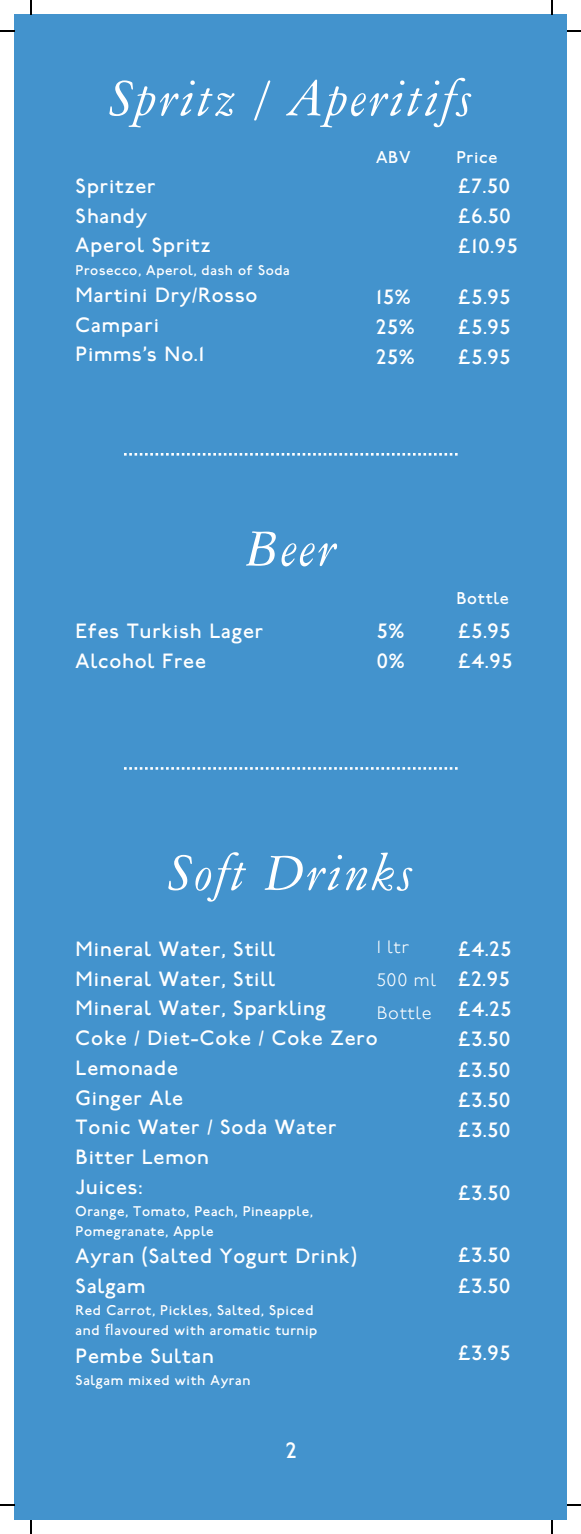
<style>
.page{position:relative;width:581px;height:1534px;background:#fff}
.page>*{position:absolute;margin:0;border:0;box-sizing:border-box;transform-origin:0 0}
.t1{font:italic 56px "American Garamond BT";letter-spacing:.04em;color:#fff}
.t2{font:23.28px "P22 Underground";color:#fff}
.t3{font:21.88px/29.8px "P22 Underground";letter-spacing:.04em;color:#fff}
.t4{font:300 18.03px/32.9px "P22 Underground GR Pro";letter-spacing:.04em;color:#fff}
.t5{font:18.03px "P22 Underground";letter-spacing:.04em;color:#fff}
.t6{font:14.88px/19.8px "P22 Underground";letter-spacing:.04em;color:#fff}
.s1{font-family:"Noto Sans"}
</style>
<div class="page">
<div style="left:14px;top:14px;width:553px;height:1506px;background:#4393cd"></div>
<svg style="left:124px;top:453px;width:333px;height:2px"></svg>
<svg style="left:124px;top:767px;width:333px;height:2px"></svg>
<svg style="left:30px;top:0;width:2px;height:14px"></svg>
<svg style="left:0;top:30px;width:14px;height:1px"></svg>
<svg style="left:551px;top:0;width:2px;height:14px"></svg>
<svg style="left:567px;top:30px;width:14px;height:1px"></svg>
<svg style="left:30px;top:1520px;width:2px;height:13px"></svg>
<svg style="left:0;top:1504px;width:14px;height:1px"></svg>
<svg style="left:551px;top:1520px;width:2px;height:13px"></svg>
<svg style="left:567px;top:1504px;width:14px;height:1px"></svg>
<h1 class="t1" style="left:110px;top:65px;width:364px">Spritz / Aperitifs</h1>
<p class="t3" style="left:76px;top:171px;width:136px">Spritzer<br>Shandy<br>Aperol Spritz</p>
<p class="t6" style="left:76px;top:260px;width:216px">Prosecco, Aperol, dash of Soda</p>
<p class="t3" style="left:76px;top:280px;width:183px">Martini Dry/Rosso<br>Campari<br>Pimms’s No.1</p>
<p class="t5" style="left:376px;top:146px;width:36px">ABV</p>
<p class="t3" style="left:376px;top:281px;width:40px">15%<br>25%<br>25%</p>
<p class="t5" style="left:456px;top:146px;width:42px">Price</p>
<p class="t3" style="left:458px;top:171px;width:61px">£7.50 £6.50 £10.95</p>
<p class="t3" style="left:458px;top:281px;width:54px;text-align:justify">£5.95 £5.95 £5.95</p>
<h1 class="t1" style="left:246px;top:515px;width:92px">Beer</h1>
<p class="t5" style="left:456px;top:587px;width:54px">Bottle</p>
<p class="t3" style="left:76px;top:616px;width:189px">Efes Turkish Lager<br>Alcohol Free</p>
<p class="t3" style="left:377px;top:616px;width:29px">5%<br>0%</p>
<p class="t3" style="left:458px;top:616px;width:56px">£5.95 £4.95</p>
<h1 class="t1" style="left:169px;top:839px;width:247px">Soft Drinks</h1>
<p class="t3" style="left:76px;top:934px;width:303px">Mineral Water, Still<br>Mineral Water, Still<br>Mineral Water, Sparkling<br>Coke / Diet-Coke / Coke Zero<br>Lemonade<br>Ginger Ale<br>Tonic Water / Soda Water<br>Bitter Lemon<br>Juices:</p>
<p class="t6" style="left:76px;top:1201px;width:239px">Orange, Tomato, Peach, Pineapple,<br>Pomegranate, Apple</p>
<p class="t3" style="left:76px;top:1241px;width:283px">Ayran (Salted Yogurt Drink)<br>Salgam</p>
<p class="t6" style="left:76px;top:1300px;width:243px">Red Carrot, Pickles, Salted, Spiced and <span class="s1">fl</span>avoured with aromatic turnip</p>
<p class="t3" style="left:76px;top:1340px;width:140px">Pembe Sultan</p>
<p class="t6" style="left:76px;top:1370px;width:176px">Salgam mixed with Ayran</p>
<p class="t4" style="left:377px;top:930px;width:61px">1 ltr<br>500 ml<br>Bottle</p>
<p class="t3" style="left:458px;top:933px;width:55px;text-align:justify">£4.25 £2.95 £4.25 £3.50 £3.50 £3.50 £3.50</p>
<p class="t3" style="left:458px;top:1178px;width:54px">£3.50</p>
<p class="t3" style="left:458px;top:1238px;width:54px;line-height:31.5px">£3.50 £3.50</p>
<p class="t3" style="left:458px;top:1338px;width:54px">£3.95</p>
<p class="t2" style="left:286px;top:1437px;width:12px">2</p>
</div>
